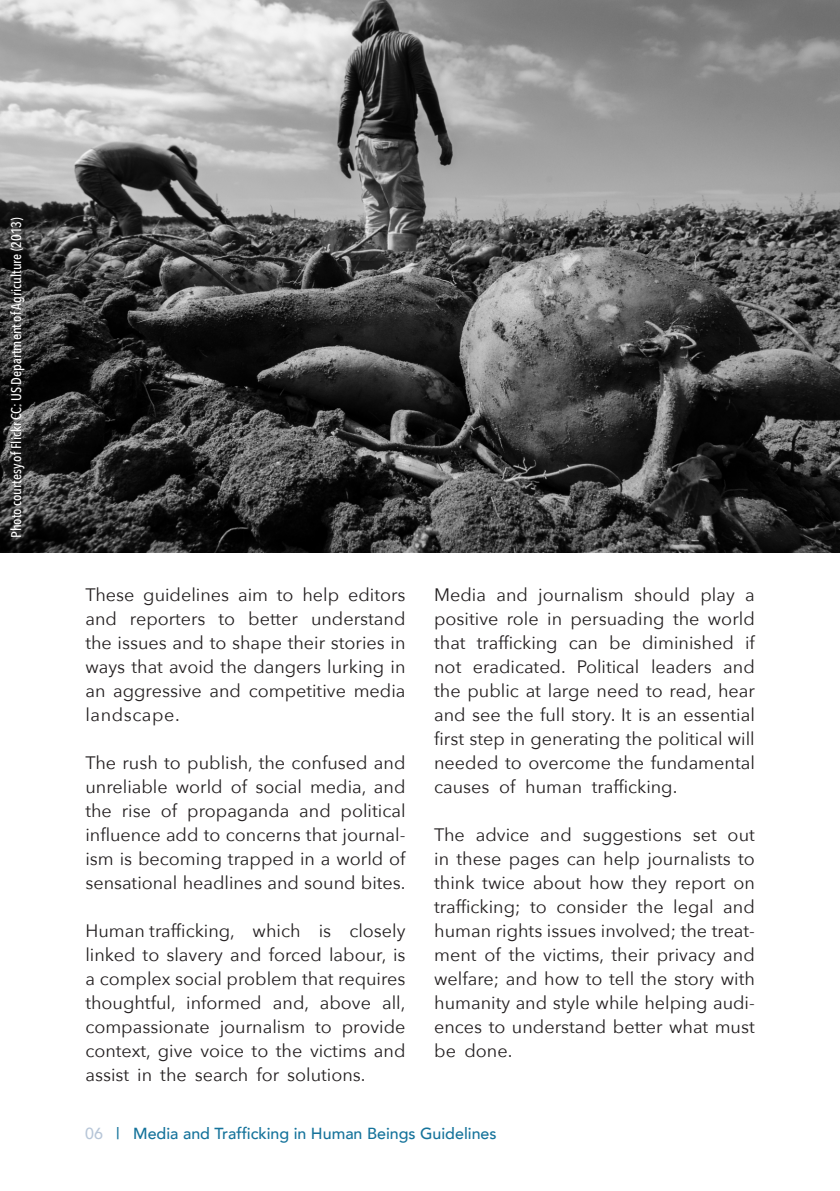
<style>
.page{position:relative;width:840px;height:1191px;background:#fff}
.page>*{position:absolute;margin:0;border:0;box-sizing:border-box;transform-origin:0 0}
.t1{font:18px/24px "Avenir Next";color:#231f20;text-align:justify}
.t2{font:500 16px "Avenir";color:#15739b}
.t3{font:500 14px "Avenir Next Condensed";color:#fff}
.s1{color:#b7c6d8}
</style>
<div class="page">
<img style="left:0;top:0;width:839px;height:552px">
<p class="t3" style="left:10px;top:538px;width:322px;rotate:-90deg">Photo courtesy of Flickr CC: US Department of Agriculture (2013)</p>
<p class="t1" style="left:85px;top:583px;width:321px">These guidelines aim to help editors and reporters to better understand the issues and to shape their stories in ways that avoid the dangers lurking in an aggressive and competitive media landscape.</p>
<p class="t1" style="left:85px;top:751px;width:321px">The rush to publish, the confused and unreliable world of social media, and the rise of propaganda and political influence add to concerns that journal&shy;ism is becoming trapped in a world of sensational headlines and sound bites.</p>
<p class="t1" style="left:85px;top:917px;width:321px">Human trafficking, which is closely linked to slavery and forced labour, is a complex social problem that requires thoughtful, informed and, above all, compassionate journalism to provide context, give voice to the victims and assist in the search for solutions.</p>
<p class="t1" style="left:434px;top:583px;width:322px">Media and journalism should play a positive role in persuading the world that trafficking can be diminished if not eradicated. Political leaders and the public at large need to read, hear and see the full story. It is an essential first step in generating the political will needed to overcome the fundamental causes of human trafficking.</p>
<p class="t1" style="left:434px;top:823px;width:322px">The advice and suggestions set out in these pages can help journalists to think twice about how they report on trafficking; to consider the legal and human rights issues involved; the treat&shy;ment of the victims, their privacy and welfare; and how to tell the story with humanity and style while helping audi&shy;ences to understand better what must be done.</p>
<p class="t2" style="left:85px;top:1119px;width:413px"><span class="s1">06</span> | Media and Trafficking in Human Beings Guidelines</p>
</div>
